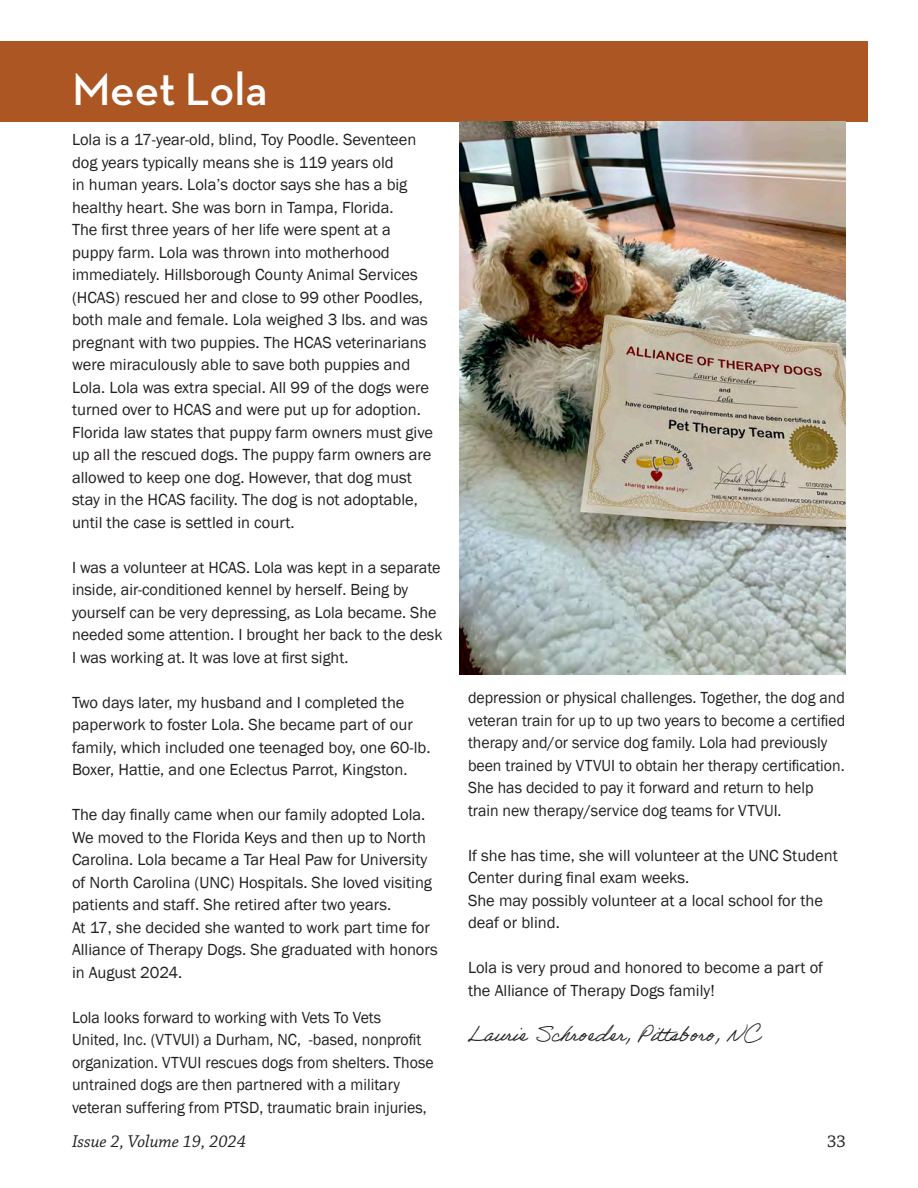
<style>
.page{position:relative;width:918px;height:1188px;background:#fff}
.page>*{position:absolute;margin:0;border:0;box-sizing:border-box;transform-origin:0 0}
.t1{font:600 46.5px "Neutra Text TF";letter-spacing:-.005em;color:#fff}
.t2{font:21px "Adobe Handwriting Ernie";color:#231f20;scale:.95 1}
.t3{font:italic 18px "Chaparral Pro";color:#231f20}
.t4{font:18px "Chaparral Pro";color:#231f20}
.t5{font:16.5px/22.5px "Franklin Gothic";color:#231f20}
.t6{font:16.5px/22.5px "Franklin Gothic";color:#231f20;scale:.96 1}
</style>
<div class="page">
<div style="left:0;top:41px;width:868px;height:81px;background:#ab5623"></div>
<img style="left:459px;top:122px;width:387px;height:552px">
<h1 class="t1" style="left:72px;top:60px;width:197px">Meet Lola</h1>
<p class="t5" style="left:72px;top:129px;width:363px">Lola is a 17-year-old, blind, Toy Poodle. Seventeen dog years typically means she is 119 years old<br>in human years. Lola’s doctor says she has a big healthy heart. She was born in Tampa, Florida.<br>The first three years of her life were spent at a puppy farm. Lola was thrown into motherhood immediately. Hillsborough County Animal Services (HCAS) rescued her and close to 99 other Poodles, both male and female. Lola weighed 3 lbs. and was pregnant with two puppies. The HCAS veterinarians were miraculously able to save both puppies and Lola. Lola was extra special. All 99 of the dogs were turned over to HCAS and were put up for adoption.<br>Florida law states that puppy farm owners must give up all the rescued dogs. The puppy farm owners are allowed to keep one dog. However, that dog must stay in the HCAS facility. The dog is not adoptable, until the case is settled in court.</p>
<p class="t5" style="left:72px;top:556px;width:372px">I was a volunteer at HCAS. Lola was kept in a separate inside, air-conditioned kennel by herself. Being by yourself can be very depressing, as Lola became. She needed some attention. I brought her back to the desk I was working at. It was love at first sight.</p>
<p class="t5" style="left:72px;top:691px;width:360px">Two days later, my husband and I completed the paperwork to foster Lola. She became part of our family, which included one teenaged boy, one 60-lb.<br>Boxer, Hattie, and one Eclectus Parrot, Kingston.</p>
<p class="t5" style="left:72px;top:804px;width:367px">The day finally came when our family adopted Lola.<br>We moved to the Florida Keys and then up to North Carolina. Lola became a Tar Heal Paw for University of North Carolina (UNC) Hospitals. She loved visiting patients and staff. She retired after two years.<br>At 17, she decided she wanted to work part time for Alliance of Therapy Dogs. She graduated with honors in August 2024.</p>
<p class="t6" style="left:72px;top:1006px;width:378px">Lola looks forward to working with Vets To Vets<br>United, Inc. (VTVUI) a Durham, NC, -based, nonprofit organization. VTVUI rescues dogs from shelters. Those untrained dogs are then partnered with a military veteran suffering from PTSD, traumatic brain injuries,</p>
<p class="t6" style="left:468px;top:687px;width:394px">depression or physical challenges. Together, the dog and veteran train for up to up two years to become a certified therapy and/or service dog family. Lola had previously been trained by VTVUI to obtain her therapy certification.<br>She has decided to pay it forward and return to help train new therapy/service dog teams for VTVUI.</p>
<p class="t5" style="left:468px;top:844px;width:371px">If she has time, she will volunteer at the UNC Student<br>Center during final exam weeks.</p>
<p class="t5" style="left:468px;top:889px;width:356px">She may possibly volunteer at a local school for the deaf or blind.</p>
<p class="t5" style="left:468px;top:957px;width:357px">Lola is very proud and honored to become a part of the Alliance of Therapy Dogs family!</p>
<p class="t2" style="left:468px;top:1021px;width:308px">Laurie Schroeder, Pittsboro, NC</p>
<p class="t3" style="left:72px;top:1132px;width:175px">Issue 2, Volume 19, 2024</p>
<p class="t4" style="left:827px;top:1132px;width:20px">33</p>
</div>
